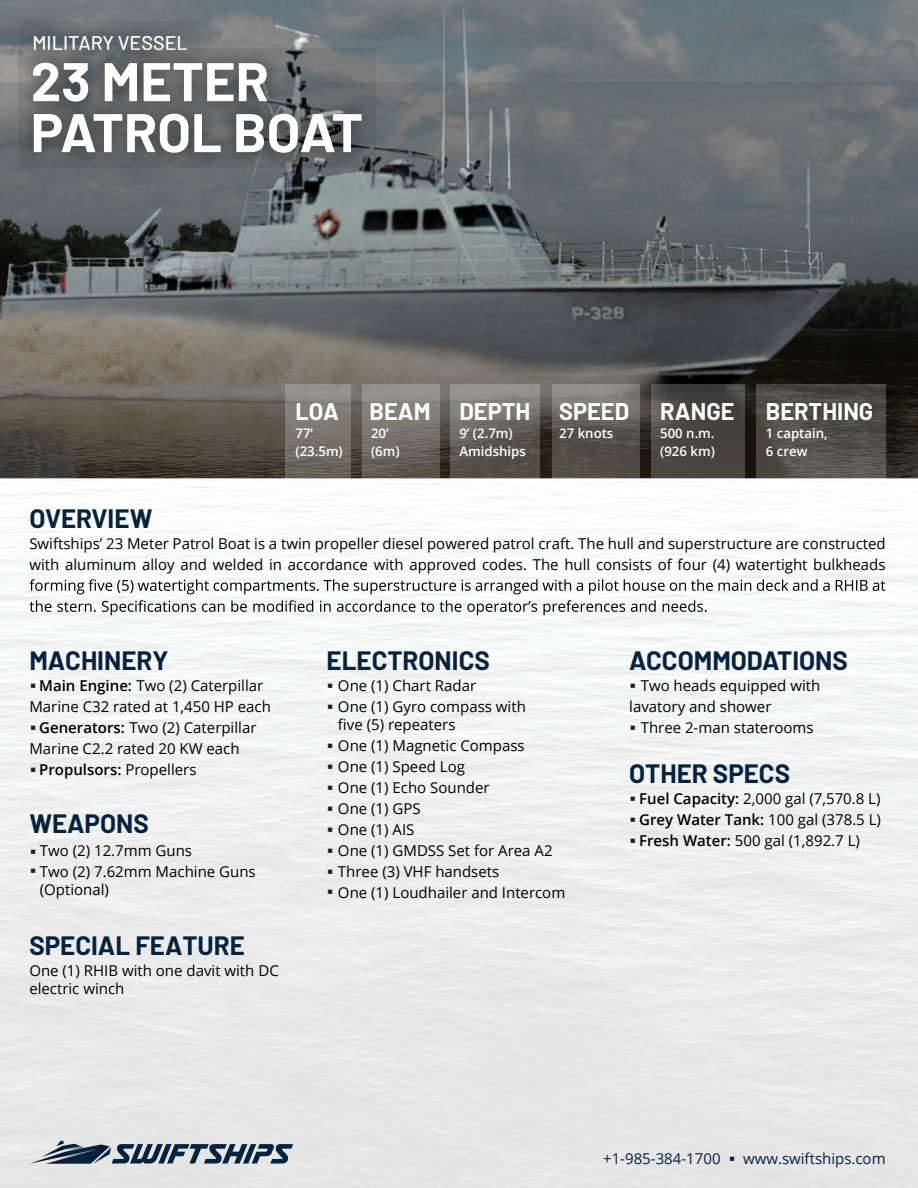
<style>
.page{position:relative;width:918px;height:1188px;background:#fff}
.page>*{position:absolute;margin:0;border:0;box-sizing:border-box;transform-origin:0 0}
.t1{font:700 54.3px/51px "Barlow";color:#fff}
.t2{font:700 25.95px "Barlow";color:#05223f}
.t3{font:700 23.55px "Barlow";color:#fff}
.t4{font:500 19.8px "Barlow";color:#fff}
.t5{font:15px/21px "Open Sans";color:#000}
.t6{font:15px "Open Sans";color:#05223f}
.t7{font:600 15px "Open Sans";color:#000}
.t8{font:600 13.2px/17.7px "Open Sans";color:#fff}
.s1{font-weight:600}
.s2{font-weight:400}
</style>
<div class="page">
<img style="left:0;top:0;width:918px;height:1188px">
<svg style="left:0;top:82px;width:918px;height:397px;background:#5d6060"></svg>
<svg style="left:362px;top:384px;width:77px;height:95px;background:#79756f"></svg>
<svg style="left:451px;top:384px;width:89px;height:95px;background:#6e6a64"></svg>
<svg style="left:285px;top:384px;width:66px;height:95px;background:#7c7871"></svg>
<svg style="left:756px;top:384px;width:130px;height:95px;background:#524f49"></svg>
<svg style="left:552px;top:384px;width:87px;height:95px;background:#65615b"></svg>
<svg style="left:651px;top:384px;width:93px;height:95px;background:#4a4743"></svg>
<svg style="left:19px;top:21px;width:181px;height:27px;background:#62696e"></svg>
<svg style="left:30px;top:579px;width:855px;height:15px"></svg>
<svg style="left:30px;top:600px;width:677px;height:15px"></svg>
<svg style="left:19px;top:48px;width:357px;height:119px;background:#5d6062"></svg>
<svg style="left:29px;top:1141px;width:264px;height:23px;background:#7d8a96"></svg>
<svg style="left:730px;top:1156px;width:4px;height:4px"></svg>
<svg style="left:31px;top:684px;width:4px;height:4px"></svg>
<svg style="left:31px;top:726px;width:4px;height:4px"></svg>
<svg style="left:31px;top:768px;width:4px;height:4px"></svg>
<svg style="left:631px;top:684px;width:4px;height:4px"></svg>
<svg style="left:631px;top:726px;width:4px;height:4px"></svg>
<svg style="left:31px;top:849px;width:4px;height:5px"></svg>
<svg style="left:31px;top:869px;width:4px;height:4px"></svg>
<svg style="left:328px;top:684px;width:4px;height:4px"></svg>
<svg style="left:328px;top:705px;width:4px;height:4px"></svg>
<svg style="left:328px;top:743px;width:4px;height:5px"></svg>
<svg style="left:328px;top:764px;width:4px;height:5px"></svg>
<svg style="left:328px;top:785px;width:4px;height:5px"></svg>
<svg style="left:328px;top:806px;width:4px;height:5px"></svg>
<svg style="left:328px;top:827px;width:4px;height:4px"></svg>
<svg style="left:328px;top:848px;width:4px;height:5px"></svg>
<svg style="left:328px;top:869px;width:4px;height:5px"></svg>
<svg style="left:328px;top:890px;width:4px;height:4px"></svg>
<svg style="left:631px;top:797px;width:4px;height:4px"></svg>
<svg style="left:631px;top:818px;width:4px;height:4px"></svg>
<svg style="left:631px;top:839px;width:4px;height:4px"></svg>
<h3 class="t4" style="left:33px;top:29px;width:157px">MILITARY VESSEL</h3>
<h1 class="t1" style="left:31px;top:52px;width:334px">23 METER<br>PATROL BOAT</h1>
<h3 class="t3" style="left:296px;top:394px;width:45px">LOA</h3>
<h3 class="t3" style="left:370px;top:394px;width:162px">BEAM DEPTH</h3>
<h3 class="t3" style="left:559px;top:394px;width:72px">SPEED</h3>
<h3 class="t3" style="left:660px;top:394px;width:76px">RANGE</h3>
<h3 class="t3" style="left:766px;top:394px;width:109px">BERTHING</h3>
<p class="t8" style="left:296px;top:424px;width:49px">77’ (23.5m)</p>
<p class="t8" style="left:371px;top:424px;width:30px">20’ (6m)</p>
<p class="t8" style="left:459px;top:424px;width:68px">9’ (2.7m)<br>Amidships</p>
<p class="t8" style="left:559px;top:424px;width:56px">27 knots</p>
<p class="t8" style="left:660px;top:424px;width:56px">500 n.m. (926 km)</p>
<p class="t8" style="left:766px;top:424px;width:63px">1 captain,<br>6 crew</p>
<h2 class="t2" style="left:29px;top:499px;width:125px">OVERVIEW</h2>
<p class="t5" style="left:29px;top:532px;width:858px">Swiftships’ 23 Meter Patrol Boat is a twin propeller diesel powered patrol craft. The hull and superstructure are constructed with aluminum alloy and welded in accordance with approved codes. The hull consists of four (4) watertight bulkheads</p>
<h2 class="t2" style="left:29px;top:641px;width:141px">MACHINERY</h2>
<p class="t5" style="left:39px;top:675px;width:226px"><span class="s1">Main Engine:</span> Two (2) Caterpillar</p>
<p class="t5" style="left:39px;top:717px;width:219px"><span class="s1">Generators:</span> Two (2) Caterpillar</p>
<p class="t7" style="left:39px;top:759px;width:159px">Propulsors: <span class="s2">Propellers</span></p>
<p class="t5" style="left:29px;top:696px;width:243px">Marine C32 rated at 1,450 HP each</p>
<p class="t5" style="left:29px;top:738px;width:212px">Marine C2.2 rated 20 KW each</p>
<h2 class="t2" style="left:29px;top:805px;width:121px">WEAPONS</h2>
<p class="t5" style="left:40px;top:839px;width:217px">Two (2) 12.7mm Guns<br>Two (2) 7.62mm Machine Guns</p>
<p class="t5" style="left:40px;top:878px;width:71px">(Optional)</p>
<h2 class="t2" style="left:29px;top:926px;width:217px">SPECIAL FEATURE</h2>
<p class="t5" style="left:29px;top:961px;width:251px;line-height:18px">One (1) RHIB with one davit with DC electric winch</p>
<h2 class="t2" style="left:327px;top:641px;width:165px">ELECTRONICS</h2>
<p class="t5" style="left:338px;top:675px;width:189px">One (1) Chart Radar<br>One (1) Gyro compass with</p>
<p class="t5" style="left:338px;top:714px;width:229px">five (5) repeaters<br>One (1) Magnetic Compass<br>One (1) Speed Log<br>One (1) Echo Sounder<br>One (1) GPS<br>One (1) AIS<br>One (1) GMDSS Set for Area A2<br>Three (3) VHF handsets<br>One (1) Loudhailer and Intercom</p>
<h2 class="t2" style="left:629px;top:641px;width:220px">ACCOMMODATIONS</h2>
<p class="t5" style="left:629px;top:675px;width:193px;text-indent:11px">Two heads equipped with lavatory and shower</p>
<p class="t5" style="left:641px;top:717px;width:175px">Three 2-man staterooms</p>
<h2 class="t2" style="left:629px;top:755px;width:162px">OTHER SPECS</h2>
<p class="t5" style="left:639px;top:788px;width:243px;text-align:justify"><span class="s1">Fuel Capacity:</span> 2,000 gal (7,570.8 L)<br><span class="s1">Grey Water Tank:</span> 100 gal (378.5 L)<br><span class="s1">Fresh Water:</span> 500 gal (1,892.7 L)</p>
<p class="t6" style="left:603px;top:1148px;width:119px">+1-985-384-1700</p>
<p class="t6" style="left:743px;top:1148px;width:144px">www.swiftships.com</p>
</div>
